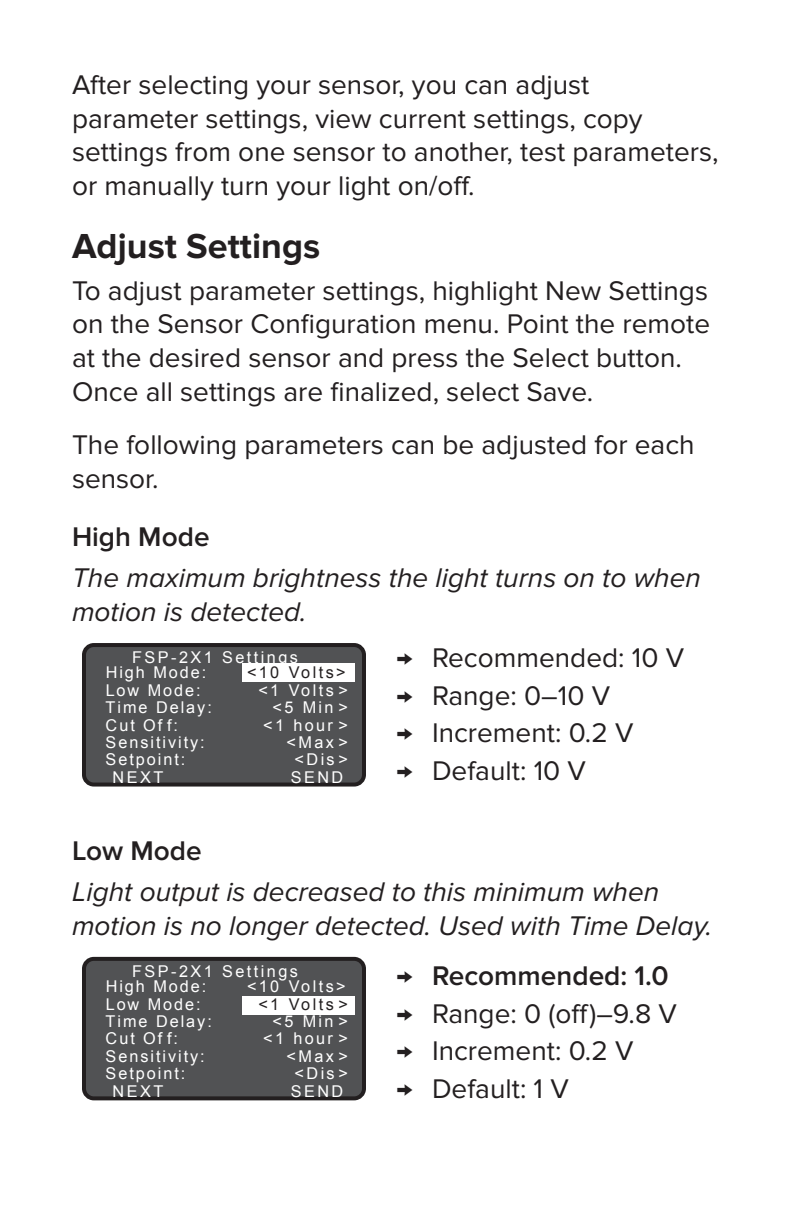
<style>
.page{position:relative;width:792px;height:1224px;background:#fff}
.page>*{position:absolute;margin:0;border:0;box-sizing:border-box;transform-origin:0 0}
.Heading_3{font:700 36px "Proxima Nova";color:#231f20}
.t1{font:28px/33.6px "Proxima Nova";color:#231f20}
.t2{font:italic 28px/33.6px "Proxima Nova";color:#231f20}
.Table_Header{font:600 28px "Proxima Nova";color:#231f20}
.t3{font:16.4px "Arial";letter-spacing:.12em;color:#fff}
.t4{font:16.4px/17.2px "Arial";letter-spacing:.145em;color:#fff;text-align:right}
.t5{font:16.4px "Arial";letter-spacing:.15em;color:#fff}
.s1{color:#231f20}
.s2{font-weight:400}
</style>
<div class="page">
<div style="left:84px;top:645px;width:280px;height:140px;background:#515254;border-radius:10px"></div>
<div style="left:82px;top:643px;width:284px;height:144px;border:4px solid #231f20;border-radius:10px"></div>
<div style="left:243px;top:663px;width:112px;height:19px;background:#fff"></div>
<div style="left:84px;top:959px;width:280px;height:139px;background:#515254;border-radius:10px"></div>
<div style="left:82px;top:957px;width:284px;height:143px;border:4px solid #231f20;border-radius:10px"></div>
<div style="left:243px;top:996px;width:112px;height:19px;background:#fff"></div>
<p class="t1" style="left:72px;top:68px;width:648px">After selecting your sensor, you can adjust parameter settings, view current settings, copy settings from one sensor to another, test parameters, or manually turn your light on/off.</p>
<p class="Heading_3" style="left:72px;top:225px;width:250px">Adjust Settings</p>
<p class="t1" style="left:72px;top:274px;width:640px">To adjust parameter settings, highlight New Settings on the Sensor Configuration menu. Point the remote at the desired sensor and press the Select button.<br>Once all settings are finalized, select Save.</p>
<p class="t1" style="left:72px;top:428px;width:624px">The following parameters can be adjusted for each sensor.</p>
<p class="Table_Header" style="left:72px;top:520px;width:139px">High Mode</p>
<p class="t2" style="left:72px;top:562px;width:630px">The maximum brightness the light turns on to when motion is detected.</p>
<p class="t5" style="left:132px;top:646px;width:167px">FSP-2X1 Settings</p>
<p class="t1" style="left:396px;top:641px;width:290px">→ Recommended: 10 V</p>
<p class="t1" style="left:396px;top:679px;width:216px">→ Range: 0–10 V</p>
<p class="t1" style="left:396px;top:717px;width:239px">→ Increment: 0.2 V</p>
<p class="t1" style="left:396px;top:754px;width:191px">→ Default: 10 V</p>
<p class="t4" style="left:247px;top:664px;width:103px"><span class="s1">&lt;10 Volts&gt; </span>&lt;1 Volts &gt; &lt;5 Min &gt;<br>&lt;1 hour &gt; &lt;Max &gt; &lt;Dis&gt;</p>
<p class="t3" style="left:106px;top:662px;width:102px">High Mode:</p>
<p class="t3" style="left:106px;top:679px;width:97px">Low Mode:</p>
<p class="t3" style="left:106px;top:697px;width:108px">Time Delay:</p>
<p class="t3" style="left:106px;top:714px;width:74px">Cut Of f:</p>
<p class="t3" style="left:106px;top:731px;width:101px">Sensitivity:</p>
<p class="t3" style="left:106px;top:749px;width:81px">Setpoint:</p>
<p class="t3" style="left:113px;top:766px;width:52px">NEXT</p>
<p class="t3" style="left:291px;top:766px;width:54px">SEND</p>
<p class="Table_Header" style="left:72px;top:834px;width:131px">Low Mode</p>
<p class="t2" style="left:72px;top:876px;width:642px">Light output is decreased to this minimum when motion is no longer detected. Used with Time Delay.</p>
<p class="t5" style="left:132px;top:960px;width:167px">FSP-2X1 Settings</p>
<p class="Table_Header" style="left:396px;top:960px;width:274px"><span class="s2">→</span> Recommended: 1.0</p>
<p class="t1" style="left:396px;top:997px;width:282px">→ Range: 0 (off)–9.8 V</p>
<p class="t1" style="left:396px;top:1035px;width:239px">→ Increment: 0.2 V</p>
<p class="t1" style="left:396px;top:1072px;width:174px">→ Default: 1 V</p>
<p class="t4" style="left:247px;top:978px;width:103px">&lt;10 Volts&gt; <span class="s1">&lt;1 Volts &gt; </span>&lt;5 Min &gt;<br>&lt;1 hour &gt; &lt;Max &gt; &lt;Dis&gt;</p>
<p class="t3" style="left:106px;top:976px;width:102px">High Mode:</p>
<p class="t3" style="left:106px;top:993px;width:97px">Low Mode:</p>
<p class="t3" style="left:106px;top:1010px;width:108px">Time Delay:</p>
<p class="t3" style="left:106px;top:1028px;width:74px">Cut Of f:</p>
<p class="t3" style="left:106px;top:1045px;width:101px">Sensitivity:</p>
<p class="t3" style="left:106px;top:1063px;width:81px">Setpoint:</p>
<p class="t3" style="left:113px;top:1080px;width:52px">NEXT</p>
<p class="t3" style="left:291px;top:1080px;width:54px">SEND</p>
</div>
